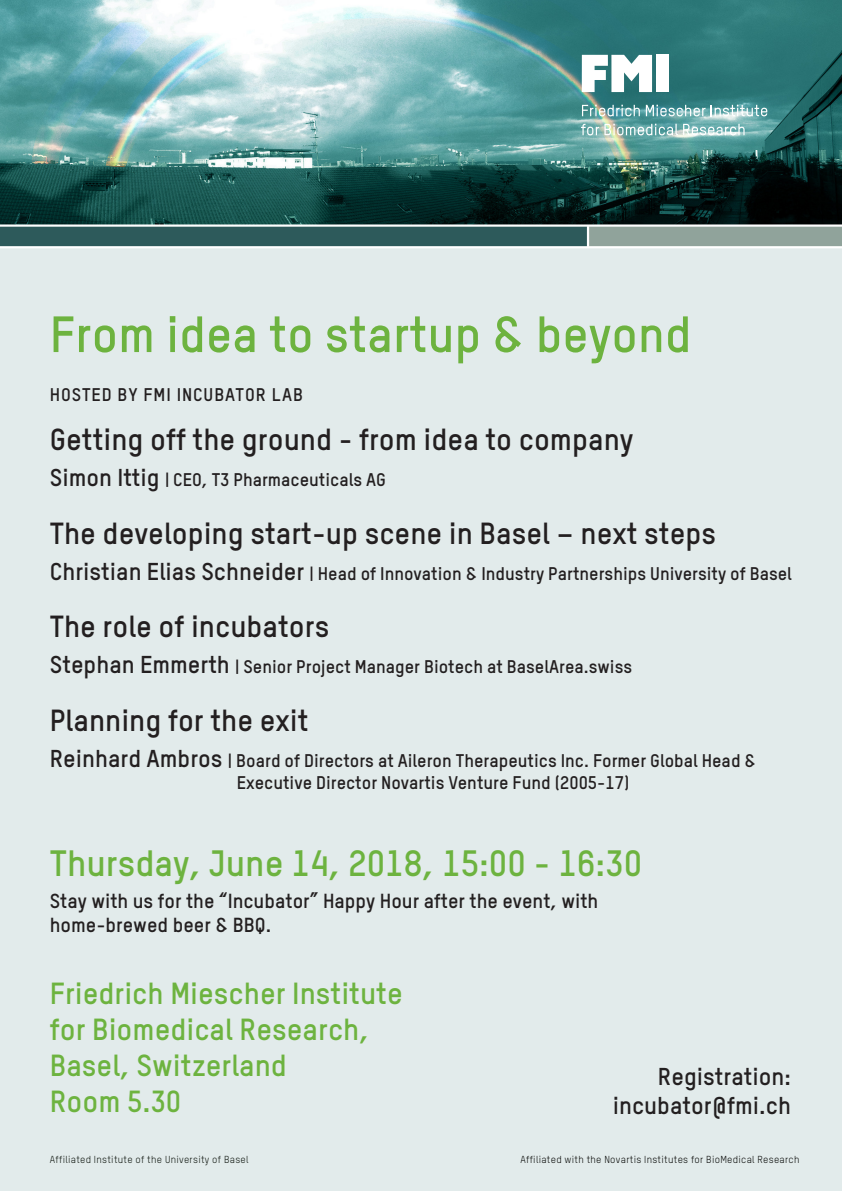
<style>
.page{position:relative;width:842px;height:1191px;background:#fff}
.page>*{position:absolute;margin:0;border:0;box-sizing:border-box;transform-origin:0 0}
.t1{font:700 50px "TSTAR";color:#6db33f}
.t2{font:700 36px "TSTAR";color:#6db33f}
.t3{font:700 30px "TSTAR";color:#231f20}
.t4{font:700 30px "TSTAR";color:#6db33f}
.t5{font:700 24px "TSTAR";color:#231f20}
.t6{font:700 20px/24px "TSTAR";color:#231f20}
.t7{font:700 18px "TSTAR";color:#231f20}
.t8{font:700 18px "TSTAR";letter-spacing:.05em;color:#231f20}
.t9{font:10px "TSTAR";letter-spacing:.03em;color:#040503}
.t10{font:10px "TSTAR";letter-spacing:.03em;color:#0b120b}
.s1{font-size:24px}
</style>
<div class="page">
<div style="left:0;top:237px;width:842px;height:954px;background:#e2ebeb"></div>
<img style="left:0;top:0;width:842px;height:224px">
<svg style="left:582px;top:105px;width:58px;height:11px"></svg>
<svg style="left:646px;top:105px;width:59px;height:11px"></svg>
<svg style="left:711px;top:105px;width:56px;height:11px"></svg>
<svg style="left:581px;top:124px;width:163px;height:11px;background:#9ec7c4"></svg>
<div style="left:656px;top:55px;width:13px;height:37px;background:#fff"></div>
<svg style="left:582px;top:55px;width:70px;height:37px"></svg>
<div style="left:0;top:225px;width:594px;height:23px;background:#2d5a5b"></div>
<div style="left:588px;top:226px;width:254px;height:22px;background:#90a39b"></div>
<hr style="left:587px;top:226px;width:2px;height:21px;background:#fff">
<hr style="left:0;top:246px;width:842px;height:2px;background:#fff">
<hr style="left:0;top:224px;width:842px;height:3px;background:#fff">
<p class="t1" style="left:50px;top:303px;width:643px">From idea to startup &amp; beyond</p>
<p class="t8" style="left:50px;top:383px;width:255px">HOSTED BY FMI INCUBATOR LAB</p>
<p class="t3" style="left:50px;top:420px;width:585px">Getting off the ground - from idea to company</p>
<p class="t7" style="left:50px;top:468px;width:338px"><span class="s1">Simon Ittig</span> | CEO, T3 Pharmaceuticals AG</p>
<p class="t3" style="left:50px;top:514px;width:668px">The developing start-up scene in Basel – next steps</p>
<p class="t7" style="left:50px;top:562px;width:744px"><span class="s1">Christian Elias Schneider</span> | Head of Innovation &amp; Industry Partnerships University of Basel</p>
<p class="t3" style="left:50px;top:607px;width:281px">The role of incubators</p>
<p class="t7" style="left:50px;top:655px;width:584px"><span class="s1">Stephan Emmerth</span> | Senior Project Manager Biotech at BaselArea.swiss</p>
<p class="t3" style="left:50px;top:701px;width:260px">Planning for the exit</p>
<p class="t7" style="left:50px;top:749px;width:708px"><span class="s1">Reinhard Ambros</span> | Board of Directors at Aileron Therapeutics Inc. Former Global Head &amp;</p>
<p class="t7" style="left:237px;top:770px;width:394px">Executive Director Novartis Venture Fund (2005-17)</p>
<p class="t2" style="left:50px;top:840px;width:594px">Thursday, June 14, 2018, 15:00 - 16:30</p>
<p class="t6" style="left:50px;top:888px;width:550px">Stay with us for the “Incubator” Happy Hour after the event, with home-brewed beer &amp; BBQ.</p>
<p class="t4" style="left:50px;top:974px;width:355px">Friedrich Miescher Institute</p>
<p class="t4" style="left:50px;top:1010px;width:321px">for Biomedical Research,</p>
<p class="t4" style="left:50px;top:1046px;width:239px">Basel, Switzerland</p>
<p class="t4" style="left:50px;top:1082px;width:133px">Room 5.30</p>
<p class="t5" style="left:658px;top:1061px;width:135px">Registration:</p>
<p class="t5" style="left:613px;top:1090px;width:180px">incubator@fmi.ch</p>
<p class="t10" style="left:50px;top:1153px;width:200px">Affiliated Institute of the University of Basel</p>
<p class="t9" style="left:520px;top:1153px;width:281px">Affiliated with the Novartis Institutes for BioMedical Research</p>
</div>
